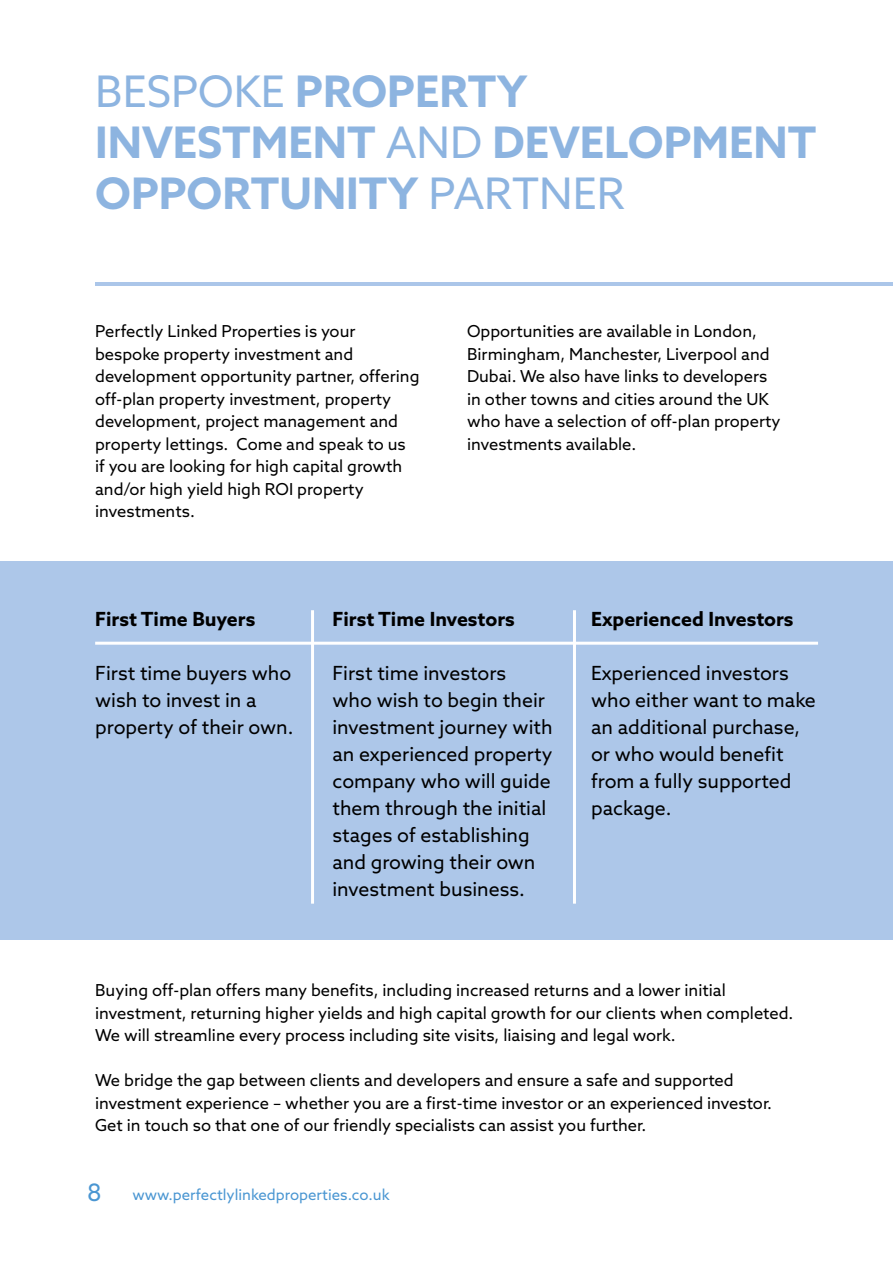
<style>
.page{position:relative;width:893px;height:1263px;background:#fff}
.page>*{position:absolute;margin:0;border:0;box-sizing:border-box;transform-origin:0 0}
.t1{font:700 43.5px/51px "Azo Sans";color:#8db4e0}
.t2{font:24px "Azo Sans";color:#4a96d2}
.t3{font:19.5px/27px "Azo Sans";color:#000}
.t4{font:700 19.5px "Azo Sans";color:#000}
.t5{font:16.5px/22.5px "Azo Sans";color:#000}
.t6{font:15px "Azo Sans";color:#4a96d2}
.s1{font-weight:400}
</style>
<div class="page">
<div style="left:0;top:561px;width:893px;height:379px;background:#adc7e9"></div>
<hr style="left:95px;top:282px;width:798px;height:4px;background:#abc6e9">
<hr style="left:311px;top:610px;width:3px;height:294px;background:#fff">
<hr style="left:573px;top:610px;width:3px;height:294px;background:#fff">
<hr style="left:95px;top:642px;width:723px;height:3px;background:#fff">
<h1 class="t1" style="left:95px;top:65px;width:723px"><span class="s1">BESPOKE</span> PROPERTY<br>INVESTMENT <span class="s1">AND</span> DEVELOPMENT<br>OPPORTUNITY <span class="s1">PARTNER</span></h1>
<p class="t5" style="left:95px;top:320px;width:326px">Perfectly Linked Properties is your bespoke property investment and development opportunity partner, offering off-plan property investment, property development, project management and property lettings. Come and speak to us if you are looking for high capital growth and/or high yield high ROI property investments.</p>
<p class="t5" style="left:467px;top:320px;width:315px">Opportunities are available in London, Birmingham, Manchester, Liverpool and Dubai. We also have links to developers in other towns and cities around the UK who have a selection of off-plan property investments available.</p>
<p class="t4" style="left:95px;top:606px;width:162px">First Time Buyers</p>
<p class="t3" style="left:95px;top:659px;width:200px">First time buyers who wish to invest in a property of their own.</p>
<p class="t4" style="left:332px;top:606px;width:184px">First Time Investors</p>
<p class="t3" style="left:332px;top:659px;width:222px">First time investors<br>who wish to begin their investment journey with an experienced property company who will guide them through the initial stages of establishing and growing their own investment business.</p>
<p class="t4" style="left:591px;top:606px;width:204px">Experienced Investors</p>
<p class="t3" style="left:591px;top:659px;width:226px">Experienced investors who either want to make an additional purchase, or who would benefit from a fully supported package.</p>
<p class="t5" style="left:95px;top:979px;width:700px">Buying off-plan offers many benefits, including increased returns and a lower initial investment, returning higher yields and high capital growth for our clients when completed.<br>We will streamline every process including site visits, liaising and legal work.</p>
<p class="t5" style="left:95px;top:1069px;width:678px">We bridge the gap between clients and developers and ensure a safe and supported investment experience – whether you are a first-time investor or an experienced investor.<br>Get in touch so that one of our friendly specialists can assist you further.</p>
<h2 class="t2" style="left:87px;top:1177px;width:16px">8</h2>
<p class="t6" style="left:132px;top:1185px;width:259px">www.perfectlylinkedproperties.co.uk</p>
</div>
